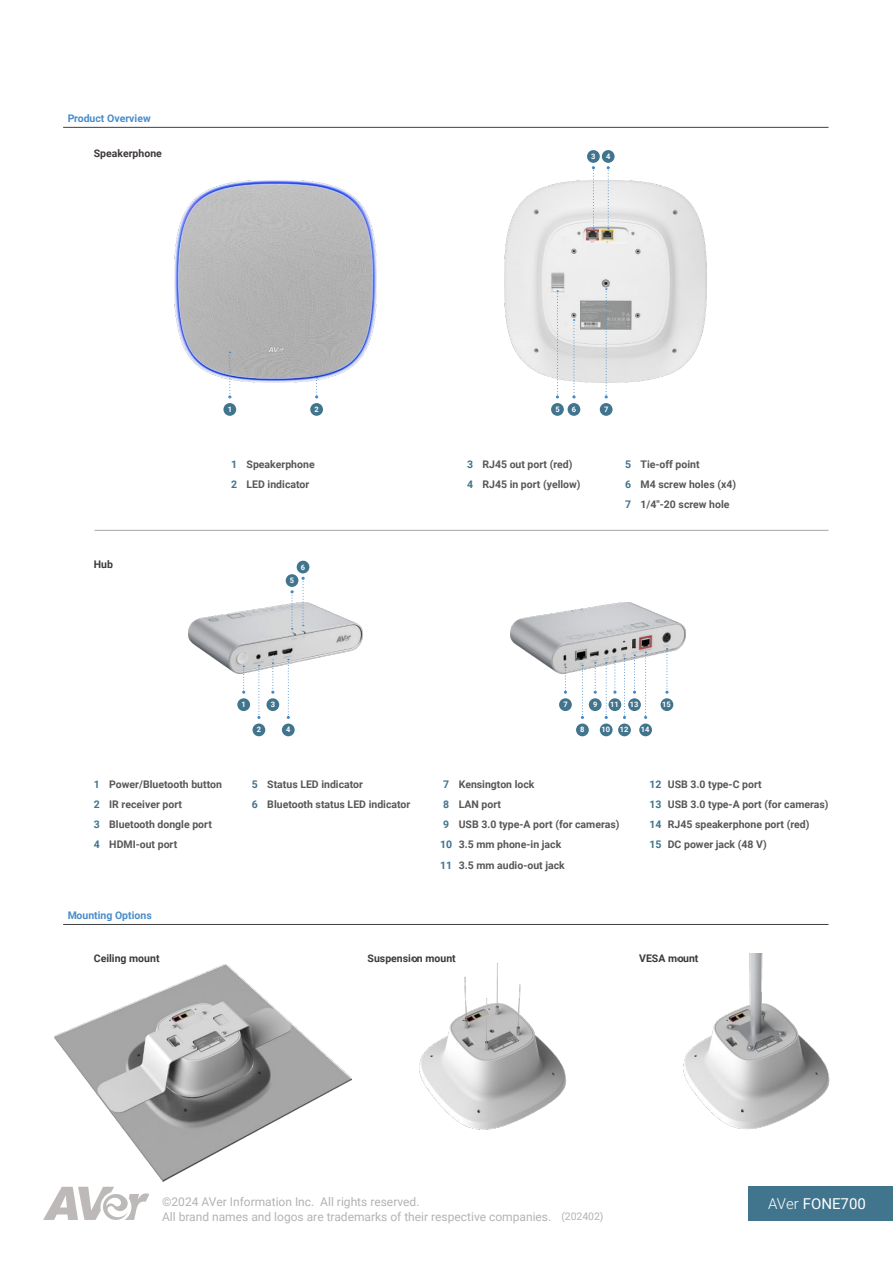
<style>
.page{position:relative;width:893px;height:1263px;background:#fff}
.page>*{position:absolute;margin:0;border:0;box-sizing:border-box;transform-origin:0 0}
.t1{font:15px "Roboto";color:#fff}
.t2{font:12px/15px "Roboto";color:#b3b3b3}
.t3{font:700 10.5px/20.1px "Roboto";color:#595757}
.t4{font:700 10.5px "Roboto";color:#3e3a39}
.t5{font:700 10.5px "Roboto";color:#448ac9}
.t6{font:700 10.5px/20.1px "Roboto";letter-spacing:-.005em;color:#41748d}
.t7{font:700 7.5px "Roboto";letter-spacing:-.005em;color:#fff}
.s1{font-size:10.5px}
.s2{font-weight:300}
</style>
<div class="page">
<svg style="left:43px;top:1187px;width:106px;height:33px"></svg>
<div style="left:748px;top:1186px;width:145px;height:34px;background:#41748d"></div>
<img style="left:175px;top:181px;width:201px;height:202px">
<img style="left:188px;top:603px;width:175px;height:71px">
<img style="left:511px;top:603px;width:175px;height:71px">
<img style="left:505px;top:181px;width:202px;height:202px">
<svg style="left:592px;top:166px;width:3px;height:63px"></svg>
<svg style="left:315px;top:377px;width:3px;height:21px"></svg>
<svg style="left:228px;top:352px;width:3px;height:46px"></svg>
<div style="left:587px;top:150px;width:13px;height:13px;background:#41748d;border-radius:50%"></div>
<svg style="left:285px;top:560px;width:25px;height:70px"></svg>
<svg style="left:607px;top:166px;width:3px;height:63px"></svg>
<div style="left:602px;top:150px;width:13px;height:13px;background:#41748d;border-radius:50%"></div>
<div style="left:310px;top:403px;width:13px;height:13px;background:#41748d;border-radius:50%"></div>
<svg style="left:556px;top:290px;width:3px;height:108px"></svg>
<div style="left:551px;top:403px;width:13px;height:13px;background:#41748d;border-radius:50%"></div>
<svg style="left:605px;top:288px;width:3px;height:110px"></svg>
<div style="left:600px;top:403px;width:12px;height:13px;background:#41748d;border-radius:50%"></div>
<svg style="left:572px;top:319px;width:3px;height:79px"></svg>
<div style="left:568px;top:403px;width:12px;height:13px;background:#41748d;border-radius:50%"></div>
<div style="left:223px;top:403px;width:13px;height:13px;background:#41748d;border-radius:50%"></div>
<svg style="left:242px;top:665px;width:3px;height:29px"></svg>
<div style="left:237px;top:698px;width:13px;height:13px;background:#41748d;border-radius:50%"></div>
<svg style="left:564px;top:666px;width:3px;height:28px"></svg>
<div style="left:559px;top:698px;width:13px;height:13px;background:#41748d;border-radius:50%"></div>
<svg style="left:581px;top:665px;width:3px;height:54px"></svg>
<div style="left:576px;top:723px;width:13px;height:13px;background:#41748d;border-radius:50%"></div>
<svg style="left:257px;top:665px;width:3px;height:54px"></svg>
<div style="left:252px;top:723px;width:13px;height:13px;background:#41748d;border-radius:50%"></div>
<svg style="left:287px;top:659px;width:3px;height:60px"></svg>
<div style="left:282px;top:723px;width:13px;height:13px;background:#41748d;border-radius:50%"></div>
<svg style="left:594px;top:662px;width:3px;height:32px"></svg>
<div style="left:589px;top:698px;width:13px;height:13px;background:#41748d;border-radius:50%"></div>
<div style="left:600px;top:723px;width:13px;height:13px;background:#41748d;border-radius:50%"></div>
<svg style="left:605px;top:660px;width:11px;height:59px"></svg>
<div style="left:608px;top:698px;width:13px;height:13px;background:#41748d;border-radius:50%"></div>
<svg style="left:623px;top:658px;width:3px;height:61px"></svg>
<div style="left:618px;top:723px;width:13px;height:13px;background:#41748d;border-radius:50%"></div>
<svg style="left:633px;top:654px;width:3px;height:40px"></svg>
<div style="left:628px;top:698px;width:13px;height:13px;background:#41748d;border-radius:50%"></div>
<svg style="left:644px;top:652px;width:3px;height:67px"></svg>
<div style="left:639px;top:723px;width:13px;height:13px;background:#41748d;border-radius:50%"></div>
<svg style="left:665px;top:648px;width:3px;height:46px"></svg>
<div style="left:661px;top:698px;width:12px;height:13px;background:#41748d;border-radius:50%"></div>
<svg style="left:271px;top:662px;width:3px;height:32px"></svg>
<div style="left:266px;top:698px;width:13px;height:13px;background:#41748d;border-radius:50%"></div>
<img style="left:54px;top:964px;width:298px;height:218px">
<img style="left:419px;top:963px;width:148px;height:167px">
<img style="left:683px;top:954px;width:147px;height:175px">
<hr style="left:63px;top:127px;width:765px;height:1px;background:#404040">
<hr style="left:63px;top:924px;width:765px;height:1px;background:#404040">
<hr style="left:95px;top:530px;width:733px;height:1px;background:#a6a6a6">
<p class="t5" style="left:67px;top:110px;width:85px">Product Overview</p>
<p class="t4" style="left:94px;top:146px;width:70px">Speakerphone</p>
<p class="t7" style="left:591px;top:151px;width:6px">3</p>
<p class="t7" style="left:606px;top:151px;width:6px">4</p>
<p class="t4" style="left:94px;top:557px;width:21px">Hub</p>
<p class="t7" style="left:228px;top:404px;width:6px">1</p>
<p class="t7" style="left:314px;top:404px;width:6px">2</p>
<p class="t7" style="left:555px;top:404px;width:6px">5</p>
<p class="t7" style="left:572px;top:404px;width:6px">6</p>
<p class="t7" style="left:604px;top:404px;width:6px">7</p>
<p class="t6" style="left:231px;top:454px;width:8px">1<br>2</p>
<p class="t3" style="left:247px;top:454px;width:70px">Speakerphone<br>LED indicator</p>
<p class="t6" style="left:467px;top:454px;width:8px">3<br>4</p>
<p class="t3" style="left:482px;top:454px;width:100px">RJ45 out port (red)<br>RJ45 in port (yellow)</p>
<p class="t6" style="left:625px;top:454px;width:8px;text-align:justify">5<br>6<br>7</p>
<p class="t3" style="left:640px;top:454px;width:97px">Tie-off point<br>M4 screw holes (x4)<br>1/4"-20 screw hole</p>
<p class="t7" style="left:301px;top:562px;width:6px">6</p>
<p class="t7" style="left:290px;top:575px;width:6px">5</p>
<p class="t7" style="left:271px;top:699px;width:6px">3</p>
<p class="t7" style="left:662px;top:699px;width:10px">15</p>
<p class="t7" style="left:593px;top:699px;width:6px">9</p>
<p class="t7" style="left:630px;top:699px;width:10px">13</p>
<p class="t7" style="left:242px;top:699px;width:6px">1</p>
<p class="t7" style="left:563px;top:699px;width:6px">7</p>
<p class="t7" style="left:257px;top:724px;width:6px">2</p>
<p class="t7" style="left:286px;top:724px;width:6px">4</p>
<p class="t7" style="left:580px;top:724px;width:6px">8</p>
<p class="t7" style="left:610px;top:699px;width:10px">11</p>
<p class="t7" style="left:601px;top:724px;width:10px">10</p>
<p class="t7" style="left:620px;top:724px;width:10px">12</p>
<p class="t7" style="left:641px;top:724px;width:10px">14</p>
<p class="t6" style="left:94px;top:774px;width:8px;text-align:justify">1<br>2<br>3<br>4</p>
<p class="t3" style="left:109px;top:774px;width:114px">Power/Bluetooth button<br>IR receiver port<br>Bluetooth dongle port<br>HDMI-out port</p>
<p class="t6" style="left:252px;top:774px;width:8px">5<br>6</p>
<p class="t3" style="left:267px;top:774px;width:144px">Status LED indicator<br>Bluetooth status LED indicator</p>
<p class="t6" style="left:440px;top:774px;width:14px">7<br>8<br>9<br>10<br>11</p>
<p class="t3" style="left:459px;top:774px;width:162px">Kensington lock<br>LAN port<br>USB 3.0 type-A port (for cameras)<br>3.5 mm phone-in jack<br>3.5 mm audio-out jack</p>
<p class="t6" style="left:649px;top:774px;width:14px;text-align:justify">12<br>13<br>14<br>15</p>
<p class="t3" style="left:668px;top:774px;width:162px">USB 3.0 type-C port<br>USB 3.0 type-A port (for cameras)<br>RJ45 speakerphone port (red)<br>DC power jack (48 V)</p>
<p class="t5" style="left:67px;top:907px;width:86px">Mounting Options</p>
<p class="t4" style="left:94px;top:950px;width:67px">Ceiling mount</p>
<p class="t4" style="left:368px;top:950px;width:90px">Suspension mount</p>
<p class="t4" style="left:639px;top:950px;width:61px">VESA mount</p>
<p class="t2" style="left:162px;top:1193px;width:443px">©2024 AVer Information Inc. All rights reserved.<br>All brand names and logos are trademarks of their respective companies. <span class="s1">(202402)</span></p>
<h1 class="t1" style="left:768px;top:1193px;width:99px"><span class="s2">AVer</span> FONE700</h1>
</div>
